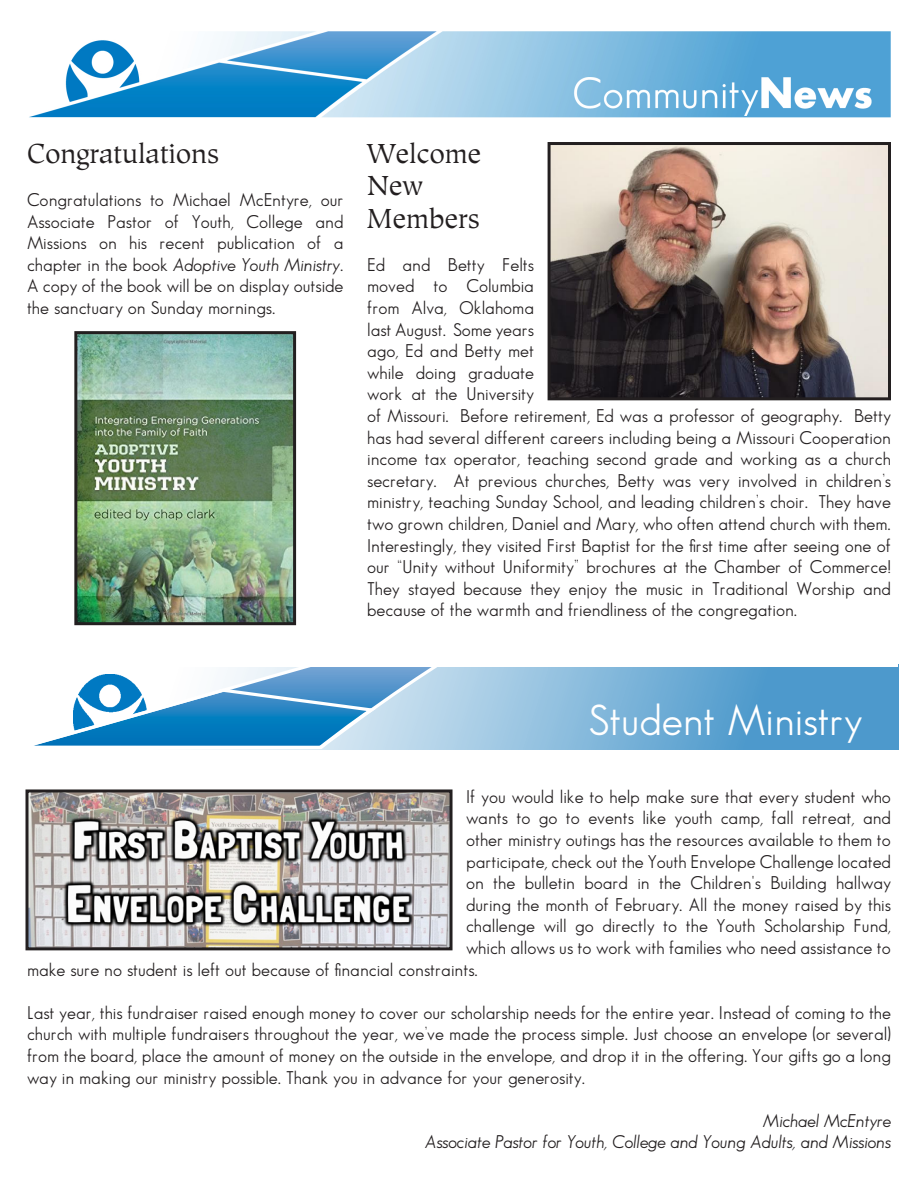
<style>
.page{position:relative;width:918px;height:1188px;background:#fff}
.page>*{position:absolute;margin:0;border:0;box-sizing:border-box;transform-origin:0 0}
.t1{font:42.6px "Sans Serif Book FLF";color:#fff}
.t2{font:27px/32.4px "Glossary S Si";color:#231f20}
.t3{font:18px/21.6px "Sans Serif Book FLF";color:#231f20;text-align:justify}
.t4{font:italic 18px "Sans Serif Book FLF";color:#231f20}
.s1{font-style:italic}
</style>
<div class="page">
<svg style="left:698px;top:667px;width:200px;height:82px;background:#509bcc"></svg>
<svg style="left:83px;top:667px;width:615px;height:83px;background:#99c3e1"></svg>
<svg style="left:34px;top:687px;width:342px;height:63px"></svg>
<img style="left:30px;top:793px;width:419px;height:153px">
<div style="left:26px;top:789px;width:427px;height:161px;border:3px solid #231f20"></div>
<img style="left:29px;top:31px;width:862px;height:87px">
<img style="left:552px;top:146px;width:335px;height:250px">
<div style="left:548px;top:142px;width:343px;height:258px;border:3px solid #231f20"></div>
<img style="left:78px;top:335px;width:214px;height:286px">
<div style="left:74px;top:331px;width:222px;height:294px;border:3px solid #231f20"></div>
<p class="t2" style="left:27px;top:137px;width:194px">Congratulations</p>
<p class="t3" style="left:27px;top:189px;width:318px">Congratulations to Michael McEntyre, our Associate Pastor of Youth, College and Missions on his recent publication of a chapter in the book <span class="s1">Adoptive Youth Ministry</span>.<br>A copy of the book will be on display outside the sanctuary on Sunday mornings.</p>
<p class="t2" style="left:367px;top:137px;width:116px">Welcome<br>New</p>
<p class="t2" style="left:367px;top:202px;width:114px">Members</p>
<p class="t3" style="left:367px;top:253px;width:525px;text-align:left">Ed and Betty Felts<br>moved to Columbia<br>from Alva, Oklahoma<br>last August. Some years<br>ago, Ed and Betty met<br>while doing graduate<br>work at the University<br>of Missouri. Before retirement, Ed was a professor of geography. Betty has had several different careers including being a Missouri Cooperation income tax operator, teaching second grade and working as a church secretary. At previous churches, Betty was very involved in children’s ministry, teaching Sunday School, and leading children’s choir. They have two grown children, Daniel and Mary, who often attend church with them.<br>Interestingly, they visited First Baptist for the first time after seeing one of our “Unity without Uniformity” brochures at the Chamber of Commerce!<br>They stayed because they enjoy the music in Traditional Worship and because of the warmth and friendliness of the congregation.</p>
<h1 class="t1" style="left:589px;top:696px;width:275px">Student Ministry</h1>
<p class="t3" style="left:466px;top:786px;width:426px">If you would like to help make sure that every student who</p>
<p class="t3" style="left:466px;top:807px;width:426px">wants to go to events like youth camp, fall retreat, and</p>
<p class="t3" style="left:466px;top:829px;width:426px">other ministry outings has the resources available to them to</p>
<p class="t3" style="left:466px;top:850px;width:426px">participate, check out the Youth Envelope Challenge located</p>
<p class="t3" style="left:466px;top:872px;width:426px">on the bulletin board in the Children's Building hallway</p>
<p class="t3" style="left:466px;top:894px;width:426px">during the month of February. All the money raised by this</p>
<p class="t3" style="left:466px;top:915px;width:426px">challenge will go directly to the Youth Scholarship Fund,</p>
<p class="t3" style="left:466px;top:937px;width:426px">which allows us to work with families who need assistance to</p>
<p class="t3" style="left:27px;top:958px;width:452px">make sure no student is left out because of financial constraints.</p>
<p class="t3" style="left:27px;top:1002px;width:866px">Last year, this fundraiser raised enough money to cover our scholarship needs for the entire year. Instead of coming to the church with multiple fundraisers throughout the year, we’ve made the process simple. Just choose an envelope (or several) from the board, place the amount of money on the outside in the envelope, and drop it in the offering. Your gifts go a long way in making our ministry possible. Thank you in advance for your generosity.</p>
<p class="t4" style="left:763px;top:1110px;width:129px">Michael McEntyre</p>
<p class="t4" style="left:425px;top:1132px;width:467px">Associate Pastor for Youth, College and Young Adults, and Missions</p>
</div>
